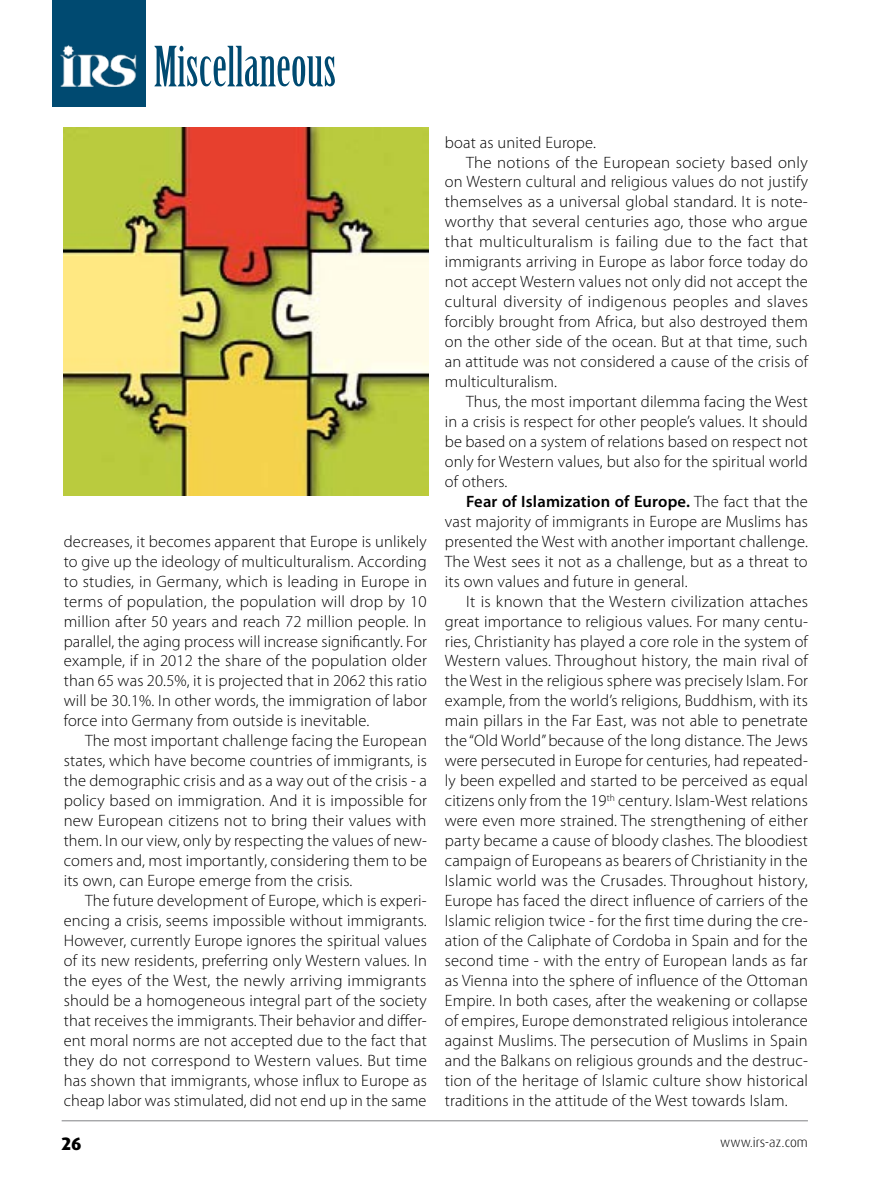
<style>
.page{position:relative;width:893px;height:1191px;background:#fff}
.page>*{position:absolute;margin:0;border:0;box-sizing:border-box;transform-origin:0 0}
.t1{font:54.15px "Birch Std";color:#004a71}
.t2{font:800 18px "Dax Pro";color:#000}
.t3{font:300 16.5px/20px "Myriad Pro";letter-spacing:.01em;color:#000;text-align:justify}
.t4{font:600 16.5px "Myriad Pro";letter-spacing:.01em;color:#000}
.t5{font:300 13.5px "Dax Pro";color:#000}
.s1{font-weight:300}
</style>
<div class="page">
<hr style="left:62px;top:1120px;width:746px;height:1px;background:#808285">
<img style="left:64px;top:128px;width:365px;height:367px">
<div style="left:52px;top:0;width:94px;height:106px;background:#004a71"></div>
<img style="left:60px;top:45px;width:77px;height:41px">
<h1 class="t1" style="left:154px;top:36px;width:184px">Miscellaneous</h1>
<p class="t3" style="left:64px;top:531px;width:365px">decreases, it becomes apparent that Europe is unlikely to give up the ideology of multiculturalism. According to studies, in Germany, which is leading in Europe in terms of population, the population will drop by 10 million after 50 years and reach 72 million people. In parallel, the aging process will increase significantly. For example, if in 2012 the share of the population older than 65 was 20.5%, it is projected that in 2062 this ratio will be 30.1%. In other words, the immigration of labor force into Germany from outside is inevitable.</p>
<p class="t3" style="left:64px;top:731px;width:365px;text-indent:21px">The most important challenge facing the European states, which have become countries of immigrants, is the demographic crisis and as a way out of the crisis - a policy based on immigration. And it is impossible for new European citizens not to bring their values with them. In our view, only by respecting the values of new&shy;comers and, most importantly, considering them to be its own, can Europe emerge from the crisis.</p>
<p class="t3" style="left:64px;top:890px;width:365px;text-indent:21px">The future development of Europe, which is experi&shy;encing a crisis, seems impossible without immigrants.<br>However, currently Europe ignores the spiritual values of its new residents, preferring only Western values. In the eyes of the West, the newly arriving immigrants should be a homogeneous integral part of the society that receives the immigrants. Their behavior and differ&shy;ent moral norms are not accepted due to the fact that they do not correspond to Western values. But time has shown that immigrants, whose influx to Europe as cheap labor was stimulated, did not end up in the same</p>
<p class="t3" style="left:445px;top:132px;width:153px">boat as united Europe.</p>
<p class="t3" style="left:466px;top:152px;width:343px">The notions of the European society based only</p>
<p class="t3" style="left:445px;top:172px;width:365px">on Western cultural and religious values do not justify</p>
<p class="t3" style="left:445px;top:192px;width:365px">themselves as a universal global standard. It is note-</p>
<p class="t3" style="left:445px;top:212px;width:364px">worthy that several centuries ago, those who argue</p>
<p class="t3" style="left:445px;top:232px;width:365px">that multiculturalism is failing due to the fact that</p>
<p class="t3" style="left:445px;top:252px;width:364px">immigrants arriving in Europe as labor force today do</p>
<p class="t3" style="left:445px;top:272px;width:365px">not accept Western values not only did not accept the</p>
<p class="t3" style="left:445px;top:292px;width:365px">cultural diversity of indigenous peoples and slaves</p>
<p class="t3" style="left:445px;top:312px;width:365px">forcibly brought from Africa, but also destroyed them</p>
<p class="t3" style="left:445px;top:332px;width:364px">on the other side of the ocean. But at that time, such</p>
<p class="t3" style="left:445px;top:352px;width:365px">an attitude was not considered a cause of the crisis of</p>
<p class="t3" style="left:445px;top:372px;width:114px">multiculturalism.</p>
<p class="t3" style="left:466px;top:392px;width:343px">Thus, the most important dilemma facing the West</p>
<p class="t3" style="left:445px;top:412px;width:365px">in a crisis is respect for other people’s values. It should</p>
<p class="t3" style="left:445px;top:432px;width:364px">be based on a system of relations based on respect not</p>
<p class="t3" style="left:445px;top:452px;width:364px">only for Western values, but also for the spiritual world</p>
<p class="t3" style="left:445px;top:471px;width:64px">of others.</p>
<p class="t4" style="left:466px;top:491px;width:343px">Fear of Islamization of Europe. <span class="s1">The fact that the</span></p>
<p class="t3" style="left:445px;top:511px;width:365px">vast majority of immigrants in Europe are Muslims has</p>
<p class="t3" style="left:445px;top:531px;width:365px">presented the West with another important challenge.</p>
<p class="t3" style="left:445px;top:551px;width:364px">The West sees it not as a challenge, but as a threat to</p>
<p class="t3" style="left:445px;top:571px;width:244px">its own values and future in general.</p>
<p class="t3" style="left:466px;top:591px;width:344px">It is known that the Western civilization attaches</p>
<p class="t3" style="left:445px;top:611px;width:365px">great importance to religious values. For many centu-</p>
<p class="t3" style="left:445px;top:631px;width:365px">ries, Christianity has played a core role in the system of</p>
<p class="t3" style="left:445px;top:651px;width:364px">Western values. Throughout history, the main rival of</p>
<p class="t3" style="left:445px;top:671px;width:365px">the West in the religious sphere was precisely Islam. For</p>
<p class="t3" style="left:445px;top:691px;width:365px">example, from the world’s religions, Buddhism, with its</p>
<p class="t3" style="left:445px;top:711px;width:365px">main pillars in the Far East, was not able to penetrate</p>
<p class="t3" style="left:445px;top:731px;width:365px">the “Old World” because of the long distance. The Jews</p>
<p class="t3" style="left:445px;top:751px;width:365px">were persecuted in Europe for centuries, had repeated-</p>
<p class="t3" style="left:445px;top:771px;width:365px">ly been expelled and started to be perceived as equal</p>
<p class="t3" style="left:445px;top:791px;width:365px">citizens only from the 19<sup>th</sup> century. Islam-West relations</p>
<p class="t3" style="left:445px;top:811px;width:365px">were even more strained. The strengthening of either</p>
<p class="t3" style="left:445px;top:831px;width:365px">party became a cause of bloody clashes. The bloodiest</p>
<p class="t3" style="left:445px;top:851px;width:364px">campaign of Europeans as bearers of Christianity in the</p>
<p class="t3" style="left:445px;top:870px;width:364px">Islamic world was the Crusades. Throughout history,</p>
<p class="t3" style="left:445px;top:890px;width:365px">Europe has faced the direct influence of carriers of the</p>
<p class="t3" style="left:445px;top:910px;width:365px">Islamic religion twice - for the first time during the cre-</p>
<p class="t3" style="left:445px;top:930px;width:364px">ation of the Caliphate of Cordoba in Spain and for the</p>
<p class="t3" style="left:445px;top:950px;width:364px">second time - with the entry of European lands as far</p>
<p class="t3" style="left:445px;top:970px;width:365px">as Vienna into the sphere of influence of the Ottoman</p>
<p class="t3" style="left:445px;top:990px;width:365px">Empire. In both cases, after the weakening or collapse</p>
<p class="t3" style="left:445px;top:1010px;width:365px">of empires, Europe demonstrated religious intolerance</p>
<p class="t3" style="left:445px;top:1030px;width:364px">against Muslims. The persecution of Muslims in Spain</p>
<p class="t3" style="left:445px;top:1050px;width:365px">and the Balkans on religious grounds and the destruc-</p>
<p class="t3" style="left:445px;top:1070px;width:365px">tion of the heritage of Islamic culture show historical</p>
<p class="t3" style="left:445px;top:1090px;width:344px">traditions in the attitude of the West towards Islam.</p>
<p class="t2" style="left:62px;top:1131px;width:21px">26</p>
<p class="t5" style="left:720px;top:1133px;width:89px">www.irs-az.com</p>
</div>
